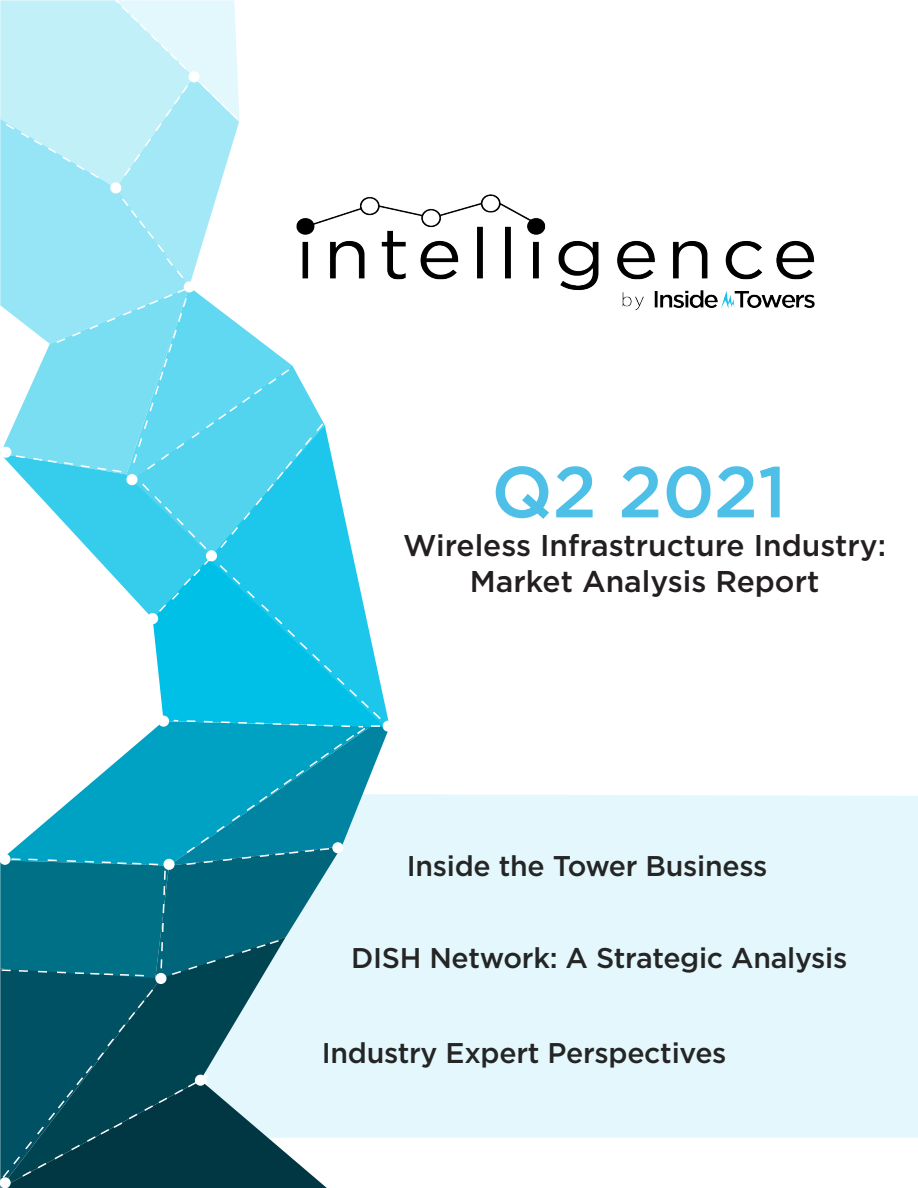
<style>
.page{position:relative;width:918px;height:1188px;background:#fff}
.page>*{position:absolute;margin:0;border:0;box-sizing:border-box;transform-origin:0 0}
.Paragraph_Style_1{font:500 72px "Gotham HTF";color:#4ec0e8}
.Paragraph_Style_1-2{font:500 30px "Gotham HTF";color:#231f20}
.t1{font:500 28.5px "Gotham HTF";letter-spacing:-.01em;color:#242524}
</style>
<div class="page">
<div style="left:394px;top:794px;width:524px;height:344px;background:#e3f7fc"></div>
<svg style="left:0;top:0;width:394px;height:1188px"></svg>
<img style="left:296px;top:195px;width:519px;height:119px">
<p class="Paragraph_Style_1" style="left:491px;top:451px;width:297px">Q2 2021</p>
<p class="Paragraph_Style_1-2" style="left:403px;top:528px;width:485px">Wireless Infrastructure Industry:</p>
<p class="Paragraph_Style_1-2" style="left:470px;top:564px;width:351px">Market Analysis Report</p>
<p class="t1" style="left:407px;top:849px;width:362px">Inside the Tower Business</p>
<p class="t1" style="left:351px;top:942px;width:498px">DISH Network: A Strategic Analysis</p>
<p class="t1" style="left:322px;top:1037px;width:406px">Industry Expert Perspectives</p>
</div>
